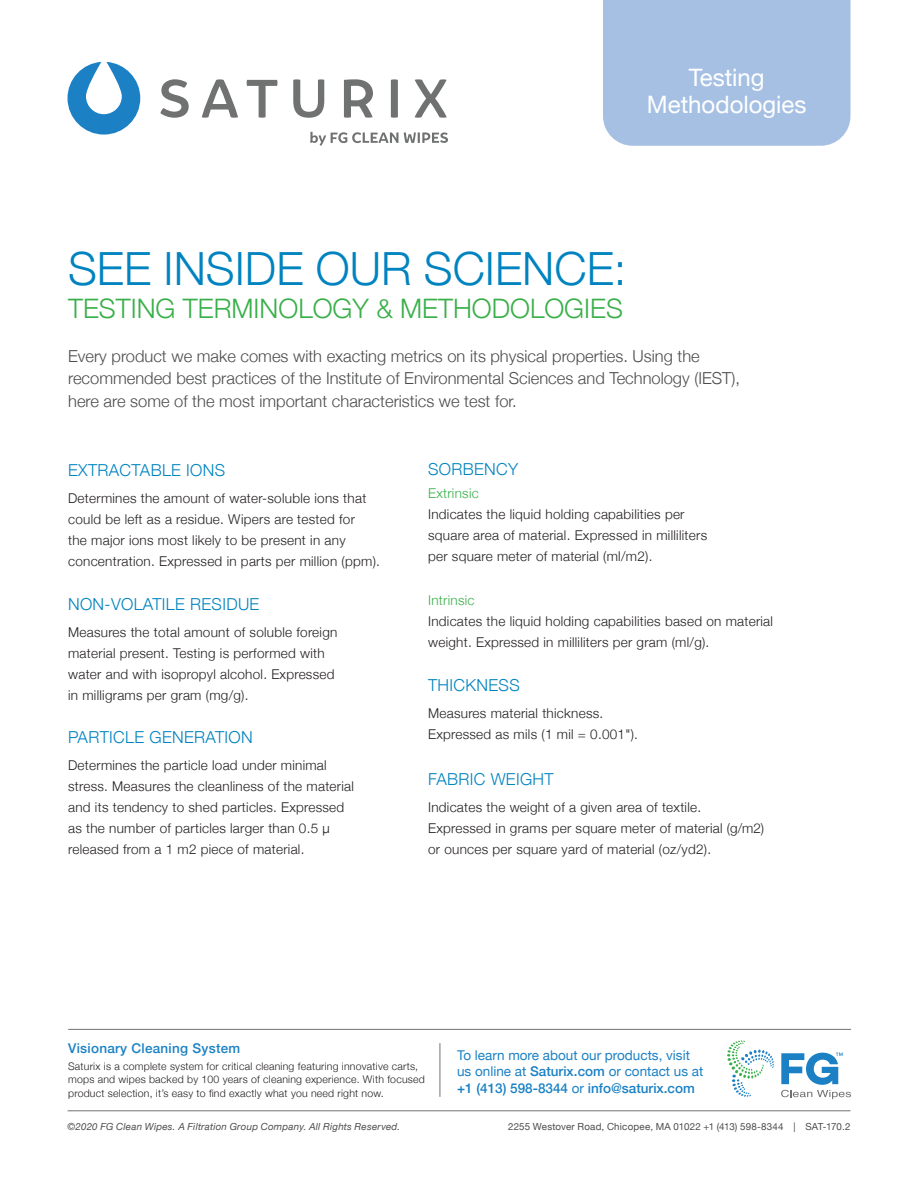
<style>
.page{position:relative;width:918px;height:1188px;background:#fff}
.page>*{position:absolute;margin:0;border:0;box-sizing:border-box;transform-origin:0 0}
.t1{font:300 45.75px "Helvetica Neue";color:#0083bf}
.t2{font:300 26.85px "Helvetica Neue";color:#39af49}
.t3{font:24px/27px "Helvetica Neue";color:#fff;text-align:center}
.t4{font:300 16.5px/22.5px "Helvetica Neue";color:#4b4c4d}
.t5{font:300 16.5px "Helvetica Neue";letter-spacing:.02em;color:#0083bf}
.t6{font:300 13.5px/21px "Helvetica Neue";letter-spacing:.02em;color:#231f20}
.t7{font:13.5px/16.2px "Helvetica Neue";color:#1b81c4}
.t8{font:500 13.5px "Helvetica Neue";letter-spacing:.02em;color:#1b81c4}
.t9{font:300 13.5px "Helvetica Neue";letter-spacing:.02em;color:#39af49}
.t10{font:300 10.5px/13.5px "Helvetica Neue";letter-spacing:.02em;color:#231f20}
.t11{font:italic 9.75px "Helvetica Neue";letter-spacing:.025em;color:#4b4c4d}
.t12{font:9.75px "Helvetica Neue";letter-spacing:.02em;color:#4b4c4d}
.s1{font-weight:500}
</style>
<div class="page">
<svg style="left:67px;top:62px;width:73px;height:73px"></svg>
<svg style="left:160px;top:79px;width:29px;height:39px"></svg>
<svg style="left:202px;top:79px;width:36px;height:39px"></svg>
<svg style="left:247px;top:80px;width:30px;height:38px"></svg>
<svg style="left:293px;top:79px;width:31px;height:39px"></svg>
<svg style="left:344px;top:79px;width:29px;height:39px"></svg>
<svg style="left:391px;top:79px;width:7px;height:39px"></svg>
<svg style="left:415px;top:79px;width:32px;height:39px"></svg>
<svg style="left:310px;top:132px;width:138px;height:14px"></svg>
<hr style="left:68px;top:1110px;width:782px;height:1px;background:#707271">
<hr style="left:68px;top:1029px;width:783px;height:1px;background:#707271">
<svg style="left:727px;top:1040px;width:47px;height:57px"></svg>
<svg style="left:781px;top:1053px;width:70px;height:46px"></svg>
<hr style="left:440px;top:1043px;width:1px;height:54px;background:#707271">
<div style="left:603px;top:0;width:248px;height:146px;background:#a6c0e3"></div>
<h3 class="t3" style="left:647px;top:65px;width:161px">Testing<br>Methodologies</h3>
<h1 class="t1" style="left:68px;top:232px;width:560px">SEE INSIDE OUR SCIENCE:</h1>
<h2 class="t2" style="left:68px;top:287px;width:556px">TESTING TERMINOLOGY &amp; METHODOLOGIES</h2>
<p class="t4" style="left:68px;top:343px;width:673px">Every product we make comes with exacting metrics on its physical properties. Using the recommended best practices of the Institute of Environmental Sciences and Technology (IEST), here are some of the most important characteristics we test for.</p>
<p class="t5" style="left:68px;top:457px;width:158px">EXTRACTABLE IONS</p>
<p class="t6" style="left:68px;top:487px;width:313px">Determines the amount of water-soluble ions that could be left as a residue. Wipers are tested for<br>the major ions most likely to be present in any concentration. Expressed in parts per million (ppm).</p>
<p class="t5" style="left:68px;top:590px;width:193px">NON-VOLATILE RESIDUE</p>
<p class="t6" style="left:68px;top:620px;width:271px">Measures the total amount of soluble foreign material present. Testing is performed with water and with isopropyl alcohol. Expressed in milligrams per gram (mg/g).</p>
<p class="t5" style="left:68px;top:724px;width:186px">PARTICLE GENERATION</p>
<p class="t6" style="left:68px;top:754px;width:287px">Determines the particle load under minimal stress. Measures the cleanliness of the material and its tendency to shed particles. Expressed as the number of particles larger than 0.5 μ released from a 1 m2 piece of material.</p>
<p class="t5" style="left:428px;top:456px;width:92px">SORBENCY</p>
<p class="t9" style="left:428px;top:482px;width:52px">Extrinsic</p>
<p class="t6" style="left:428px;top:502px;width:281px">Indicates the liquid holding capabilities per square area of material. Expressed in milliliters per square meter of material (ml/m2).</p>
<p class="t9" style="left:428px;top:589px;width:48px">Intrinsic</p>
<p class="t6" style="left:428px;top:610px;width:346px">Indicates the liquid holding capabilities based on material weight. Expressed in milliliters per gram (ml/g).</p>
<p class="t5" style="left:428px;top:672px;width:93px">THICKNESS</p>
<p class="t6" style="left:428px;top:702px;width:211px">Measures material thickness.<br>Expressed as mils (1 mil = 0.001").</p>
<p class="t5" style="left:428px;top:766px;width:127px">FABRIC WEIGHT</p>
<p class="t6" style="left:428px;top:796px;width:338px">Indicates the weight of a given area of textile.<br>Expressed in grams per square meter of material (g/m2) or ounces per square yard of material (oz/yd2).</p>
<p class="t8" style="left:68px;top:1038px;width:174px">Visionary Cleaning System</p>
<p class="t10" style="left:68px;top:1059px;width:358px">Saturix is a complete system for critical cleaning featuring innovative carts, mops and wipes backed by 100 years of cleaning experience. With focused product selection, it’s easy to find exactly what you need right now.</p>
<p class="t7" style="left:457px;top:1048px;width:248px">To learn more about our products, visit us online at <span class="s1">Saturix.com</span> or contact us at <span class="s1">+1 (413) 598-8344</span> or <span class="s1">info@saturix.com</span></p>
<p class="t11" style="left:68px;top:1119px;width:334px">©2020 FG Clean Wipes. A Filtration Group Company. All Rights Reserved.</p>
<p class="t12" style="left:508px;top:1119px;width:344px">2255 Westover Road, Chicopee, MA 01022 +1 (413) 598-8344 | SAT-170.2</p>
</div>
